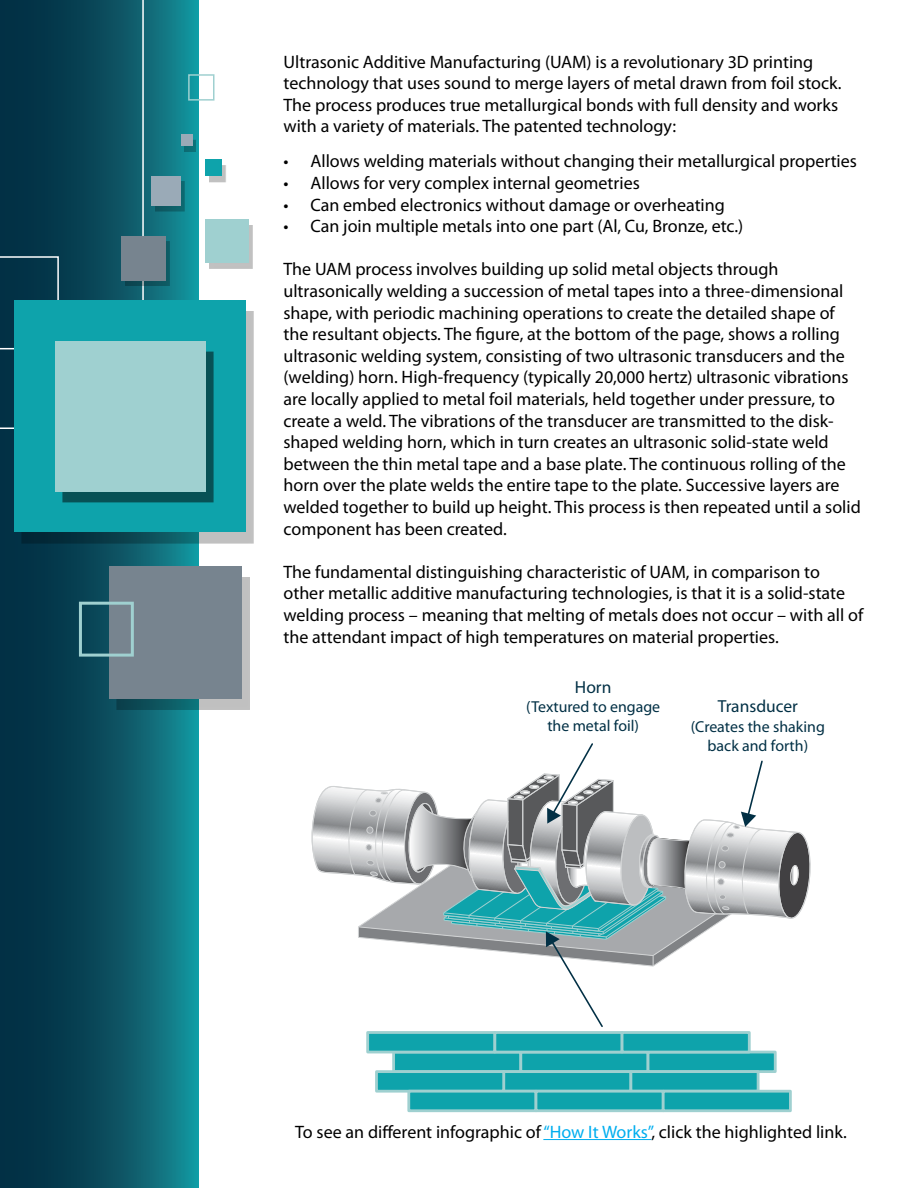
<style>
.page{position:relative;width:918px;height:1188px;background:#fff}
.page>*{position:absolute;margin:0;border:0;box-sizing:border-box;transform-origin:0 0}
.t1{font:18px/21.6px "Myriad Pro";color:#000}
.t2{font:17.4px "Myriad Pro";color:#023045}
.t3{font:15.9px/19px "Myriad Pro";color:#023045;text-align:center}
.s1{color:#00aeef}
</style>
<div class="page">
<svg style="left:0;top:0;width:199px;height:1188px;background:#094f60"></svg>
<div style="left:188px;top:74px;width:27px;height:27px;border:2px solid #9fd0d0"></div>
<div style="left:116px;top:577px;width:133px;height:133px;background:#000;opacity:.25"></div>
<div style="left:109px;top:566px;width:133px;height:133px;background:#77848f"></div>
<div style="left:209px;top:165px;width:18px;height:17px;background:#000;opacity:.25"></div>
<div style="left:206px;top:159px;width:16px;height:17px;background:#0ea3ab"></div>
<div style="left:79px;top:602px;width:55px;height:55px;border:3px solid #9fd0d0"></div>
<div style="left:155px;top:181px;width:30px;height:30px;background:#000;opacity:.25"></div>
<div style="left:151px;top:176px;width:30px;height:29px;background:#9aaab7"></div>
<div style="left:184px;top:139px;width:12px;height:13px;background:#0c7077"></div>
<div style="left:181px;top:134px;width:12px;height:12px;background:#9aaab7"></div>
<div style="left:209px;top:225px;width:44px;height:43px;background:#c1c1c1"></div>
<div style="left:205px;top:219px;width:44px;height:44px;background:#9fd0d0"></div>
<svg style="left:0;top:256px;width:59px;height:93px;background:#0f3e51"></svg>
<hr style="left:0;top:427px;width:143px;height:2px;background:#fff">
<hr style="left:142px;top:0;width:2px;height:429px;background:#fff">
<div style="left:125px;top:241px;width:45px;height:45px;background:#000;opacity:.25"></div>
<div style="left:121px;top:236px;width:45px;height:44px;background:#77848f"></div>
<div style="left:22px;top:311px;width:232px;height:232px;background:#000;opacity:.25"></div>
<div style="left:15px;top:300px;width:231px;height:232px;background:#0ea3ab"></div>
<div style="left:62px;top:351px;width:152px;height:152px;background:#075155"></div>
<div style="left:55px;top:341px;width:151px;height:150px;background:#9fd0d0"></div>
<div style="left:394px;top:1052px;width:127px;height:20px;background:#0ea3ab"></div>
<div style="left:392px;top:1051px;width:130px;height:22px;border:3px solid #9fd0d0"></div>
<div style="left:521px;top:1052px;width:127px;height:20px;background:#0ea3ab"></div>
<div style="left:519px;top:1051px;width:130px;height:22px;border:3px solid #9fd0d0"></div>
<div style="left:648px;top:1052px;width:127px;height:20px;background:#0ea3ab"></div>
<div style="left:647px;top:1051px;width:130px;height:22px;border:3px solid #9fd0d0"></div>
<div style="left:504px;top:1072px;width:127px;height:19px;background:#0ea3ab"></div>
<div style="left:502px;top:1070px;width:130px;height:23px;border:3px solid #9fd0d0"></div>
<div style="left:377px;top:1072px;width:127px;height:19px;background:#0ea3ab"></div>
<div style="left:375px;top:1070px;width:130px;height:23px;border:3px solid #9fd0d0"></div>
<div style="left:631px;top:1072px;width:127px;height:19px;background:#0ea3ab"></div>
<div style="left:630px;top:1070px;width:130px;height:23px;border:3px solid #9fd0d0"></div>
<div style="left:409px;top:1091px;width:127px;height:20px;background:#0ea3ab"></div>
<div style="left:407px;top:1090px;width:130px;height:22px;border:3px solid #9fd0d0"></div>
<div style="left:536px;top:1091px;width:127px;height:20px;background:#0ea3ab"></div>
<div style="left:535px;top:1090px;width:130px;height:22px;border:3px solid #9fd0d0"></div>
<div style="left:663px;top:1091px;width:127px;height:20px;background:#0ea3ab"></div>
<div style="left:662px;top:1090px;width:130px;height:22px;border:3px solid #9fd0d0"></div>
<div style="left:368px;top:1032px;width:127px;height:20px;background:#0ea3ab"></div>
<div style="left:366px;top:1031px;width:130px;height:22px;border:3px solid #9fd0d0"></div>
<div style="left:495px;top:1032px;width:127px;height:20px;background:#0ea3ab"></div>
<div style="left:493px;top:1031px;width:130px;height:22px;border:3px solid #9fd0d0"></div>
<div style="left:622px;top:1032px;width:127px;height:20px;background:#0ea3ab"></div>
<div style="left:621px;top:1031px;width:130px;height:22px;border:3px solid #9fd0d0"></div>
<svg style="left:311px;top:743px;width:500px;height:284px"></svg>
<hr style="left:543px;top:1139px;width:108px;height:1px;background:#00aeef">
<p class="t1" style="left:284px;top:50px;width:560px">Ultrasonic Additive Manufacturing (UAM) is a revolutionary 3D printing technology that uses sound to merge layers of metal drawn from foil stock.<br>The process produces true metallurgical bonds with full density and works with a variety of materials. The patented technology:</p>
<p class="t1" style="left:284px;top:150px;width:575px">• Allows welding materials without changing their metallurgical properties</p>
<p class="t1" style="left:284px;top:172px;width:358px">• Allows for very complex internal geometries</p>
<p class="t1" style="left:284px;top:193px;width:443px">• Can embed electronics without damage or overheating</p>
<p class="t1" style="left:284px;top:215px;width:461px">• Can join multiple metals into one part (Al, Cu, Bronze, etc.)</p>
<p class="t1" style="left:284px;top:258px;width:579px">The UAM process involves building up solid metal objects through ultrasonically welding a succession of metal tapes into a three-dimensional shape, with periodic machining operations to create the detailed shape of the resultant objects. The figure, at the bottom of the page, shows a rolling ultrasonic welding system, consisting of two ultrasonic transducers and the (welding) horn. High-frequency (typically 20,000 hertz) ultrasonic vibrations are locally applied to metal foil materials, held together under pressure, to create a weld. The vibrations of the transducer are transmitted to the disk&shy;shaped welding horn, which in turn creates an ultrasonic solid-state weld between the thin metal tape and a base plate. The continuous rolling of the horn over the plate welds the entire tape to the plate. Successive layers are welded together to build up height. This process is then repeated until a solid component has been created.</p>
<p class="t1" style="left:284px;top:561px;width:581px">The fundamental distinguishing characteristic of UAM, in comparison to other metallic additive manufacturing technologies, is that it is a solid-state welding process – meaning that melting of metals does not occur – with all of the attendant impact of high temperatures on material properties.</p>
<p class="t2" style="left:575px;top:676px;width:38px">Horn</p>
<p class="t3" style="left:526px;top:697px;width:136px">(Textured to engage the metal foil)</p>
<p class="t2" style="left:718px;top:696px;width:82px">Transducer</p>
<p class="t3" style="left:691px;top:716px;width:136px">(Creates the shaking back and forth)</p>
<p class="t1" style="left:295px;top:1121px;width:553px">To see an different infographic of <span class="s1">“How It Works”</span>, click the highlighted link.</p>
</div>
